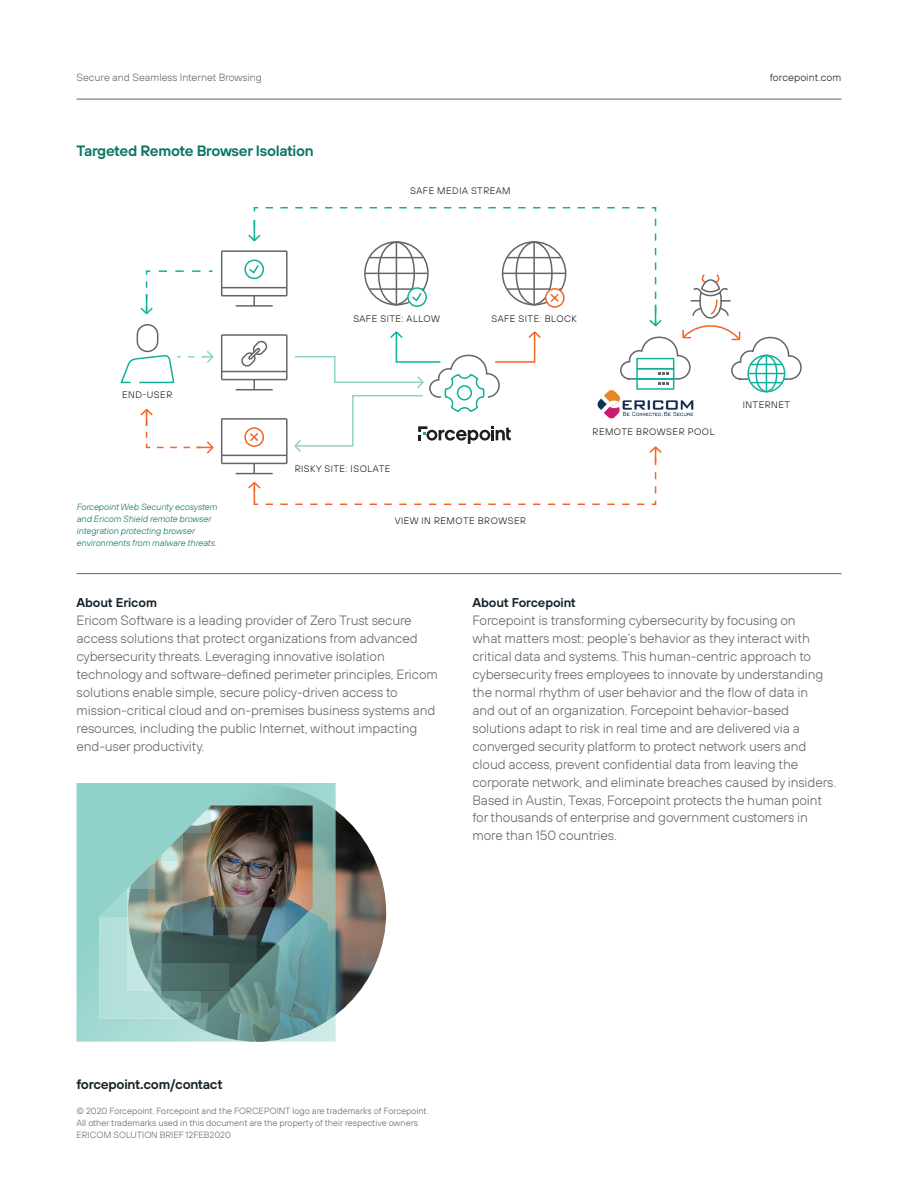
<style>
.page{position:relative;width:918px;height:1188px;background:#fff}
.page>*{position:absolute;margin:0;border:0;box-sizing:border-box;transform-origin:0 0}
.t1{font:600 15px "TT Hoves";letter-spacing:-.02em;color:#0a7565}
.t2{font:300 13.5px/18px "TT Hoves";letter-spacing:-.01em;color:#62656a}
.t3{font:600 13.5px "TT Hoves";letter-spacing:-.02em;color:#17222a}
.t4{font:600 12.75px "TT Hoves";letter-spacing:-.01em;color:#17222a}
.t5{font:300 10.5px "TT Hoves";color:#62656a}
.t6{font:300 10.5px "TT Hoves";letter-spacing:.01em;color:#17222a}
.t7{font:300 9.3px "TT Hoves";letter-spacing:.05em;color:#120b0f}
.t8{font:300 9px/12px "TT Hoves";color:#62656a}
.t9{font:italic 300 9px/12px "TT Hoves";letter-spacing:-.01em;color:#0a7565}
</style>
<div class="page">
<hr style="left:76px;top:573px;width:766px;height:1px;background:#62656a">
<svg style="left:120px;top:207px;width:682px;height:298px"></svg>
<hr style="left:76px;top:99px;width:766px;height:1px;background:#62656a">
<img style="left:128px;top:784px;width:258px;height:258px;border-radius:129px">
<svg style="left:76px;top:783px;width:260px;height:259px;background:#8cc3bd"></svg>
<img style="left:99px;top:806px;width:214px;height:213px">
<p class="t5" style="left:76px;top:71px;width:187px">Secure and Seamless Internet Browsing</p>
<p class="t1" style="left:76px;top:140px;width:239px">Targeted Remote Browser Isolation</p>
<p class="t7" style="left:410px;top:185px;width:102px">SAFE MEDIA STREAM</p>
<p class="t6" style="left:770px;top:71px;width:73px">forcepoint.com</p>
<p class="t7" style="left:122px;top:389px;width:52px">END-USER</p>
<p class="t9" style="left:76px;top:501px;width:142px">Forcepoint Web Security ecosystem and Ericom Shield remote browser integration protecting browser environments from malware threats.</p>
<p class="t7" style="left:353px;top:313px;width:88px">SAFE SITE: ALLOW</p>
<p class="t7" style="left:492px;top:313px;width:87px">SAFE SITE: BLOCK</p>
<p class="t7" style="left:295px;top:463px;width:97px">RISKY SITE: ISOLATE</p>
<p class="t7" style="left:395px;top:515px;width:133px">VIEW IN REMOTE BROWSER</p>
<p class="t7" style="left:592px;top:426px;width:124px">REMOTE BROWSER POOL</p>
<p class="t7" style="left:743px;top:399px;width:49px">INTERNET</p>
<p class="t4" style="left:76px;top:594px;width:82px">About Ericom</p>
<p class="t2" style="left:76px;top:611px;width:363px">Ericom Software is a leading provider of Zero Trust secure access solutions that protect organizations from advanced cybersecurity threats. Leveraging innovative isolation technology and software-defined perimeter principles, Ericom solutions enable simple, secure policy-driven access to mission-critical cloud and on-premises business systems and resources, including the public Internet, without impacting end-user productivity.</p>
<p class="t4" style="left:472px;top:594px;width:105px">About Forcepoint</p>
<p class="t2" style="left:472px;top:611px;width:365px">Forcepoint is transforming cybersecurity by focusing on<br>what matters most: people’s behavior as they interact with critical data and systems. This human-centric approach to cybersecurity frees employees to innovate by understanding the normal rhythm of user behavior and the flow of data in<br>and out of an organization. Forcepoint behavior-based solutions adapt to risk in real time and are delivered via a converged security platform to protect network users and cloud access, prevent confidential data from leaving the corporate network, and eliminate breaches caused by insiders.<br>Based in Austin, Texas, Forcepoint protects the human point for thousands of enterprise and government customers in more than 150 countries.</p>
<p class="t3" style="left:76px;top:1075px;width:148px">forcepoint.com/contact</p>
<p class="t8" style="left:76px;top:1105px;width:354px">© 2020 Forcepoint. Forcepoint and the FORCEPOINT logo are trademarks of Forcepoint.<br>All other trademarks used in this document are the property of their respective owners<br>ERICOM SOLUTION BRIEF 12FEB2020</p>
</div>
